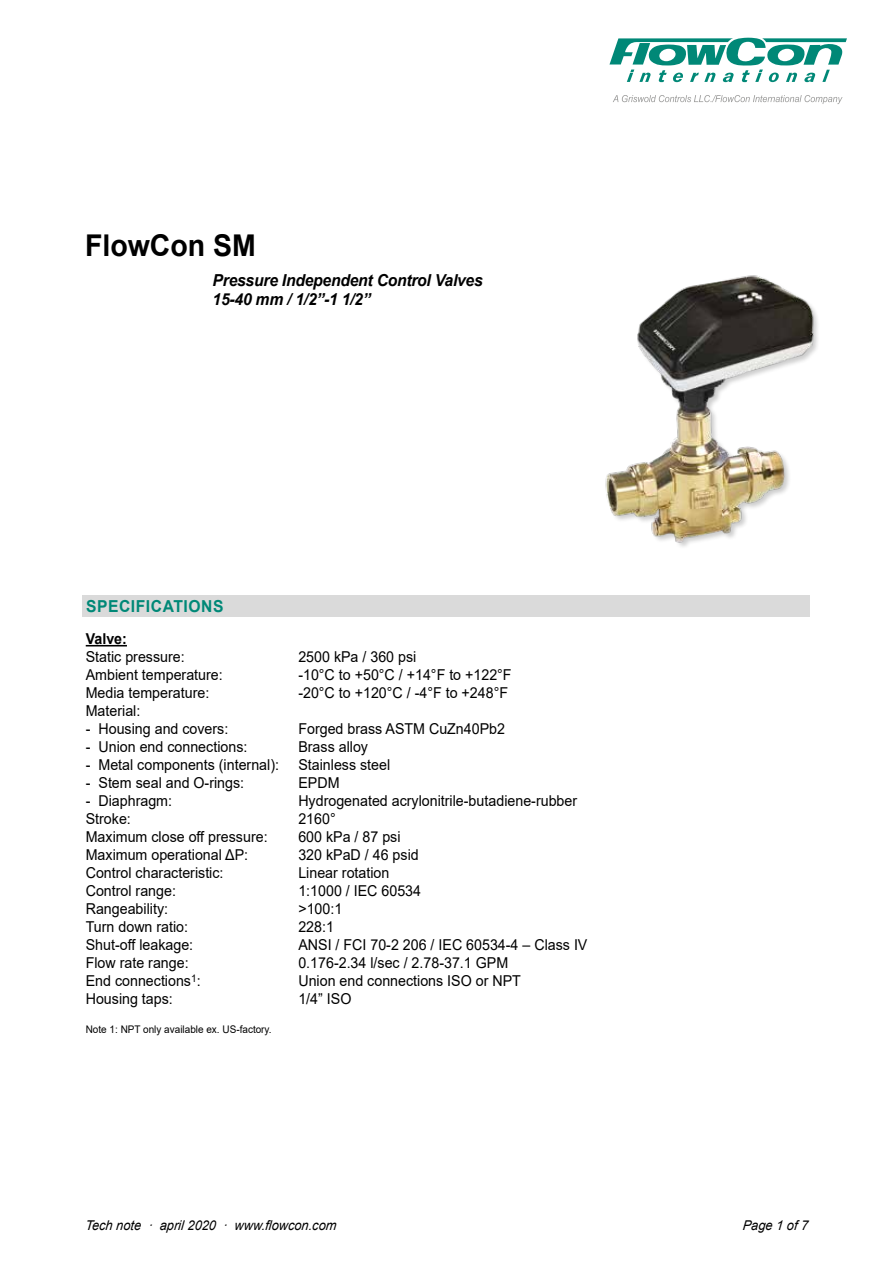
<style>
.page{position:relative;width:893px;height:1263px;background:#fff}
.page>*{position:absolute;margin:0;border:0;box-sizing:border-box;transform-origin:0 0}
.t1{font:700 30px "Arial";color:#000;scale:.95 1}
.t2{font:italic 700 16.5px/19.8px "Arial";letter-spacing:-.015em;color:#000;scale:.95 1}
.t3{font:700 16.5px "Arial";letter-spacing:.035em;color:#087;scale:.95 1}
.t4{font:15px "Arial";color:#000;scale:.95 1}
.t5{font:700 15px "Arial";color:#000;scale:.95 1}
.t6{font:italic 13.5px "Arial";color:#000;scale:.95 1}
.t7{font:10.5px "Arial";color:#000;scale:.95 1}
</style>
<div class="page">
<img style="left:605px;top:275px;width:213px;height:272px">
<svg style="left:609px;top:38px;width:238px;height:44px"></svg>
<svg style="left:613px;top:95px;width:229px;height:9px"></svg>
<div style="left:83px;top:595px;width:727px;height:22px;background:#dadada"></div>
<hr style="left:86px;top:645px;width:41px;height:1px;background:#000">
<h1 class="t1" style="left:85px;top:224px;width:181px">FlowCon SM</h1>
<p class="t2" style="left:213px;top:270px;width:286px">Pressure Independent Control Valves<br>15-40 mm / 1/2”-1 1/2”</p>
<p class="t3" style="left:86px;top:594px;width:146px">SPECIFICATIONS</p>
<p class="t5" style="left:86px;top:628px;width:45px">Valve:</p>
<p class="t4" style="left:86px;top:646px;width:106px">Static pressure:</p>
<p class="t4" style="left:298px;top:646px;width:126px">2500 kPa / 360 psi</p>
<p class="t4" style="left:86px;top:664px;width:146px">Ambient temperature:</p>
<p class="t4" style="left:298px;top:664px;width:226px">-10°C to +50°C / +14°F to +122°F</p>
<p class="t4" style="left:86px;top:682px;width:132px">Media temperature:</p>
<p class="t4" style="left:298px;top:682px;width:222px">-20°C to +120°C / -4°F to +248°F</p>
<p class="t4" style="left:86px;top:700px;width:59px">Material:</p>
<p class="t4" style="left:86px;top:718px;width:152px">- Housing and covers:</p>
<p class="t4" style="left:298px;top:718px;width:219px">Forged brass ASTM CuZn40Pb2</p>
<p class="t4" style="left:86px;top:736px;width:172px">- Union end connections:</p>
<p class="t4" style="left:298px;top:736px;width:75px">Brass alloy</p>
<p class="t4" style="left:86px;top:754px;width:205px">- Metal components (internal):</p>
<p class="t4" style="left:298px;top:754px;width:98px">Stainless steel</p>
<p class="t4" style="left:86px;top:772px;width:168px">- Stem seal and O-rings:</p>
<p class="t4" style="left:298px;top:772px;width:45px">EPDM</p>
<p class="t4" style="left:86px;top:790px;width:92px">- Diaphragm:</p>
<p class="t4" style="left:298px;top:790px;width:295px">Hydrogenated acrylonitrile-butadiene-rubber</p>
<p class="t4" style="left:86px;top:808px;width:49px">Stroke:</p>
<p class="t4" style="left:298px;top:808px;width:41px">2160°</p>
<p class="t4" style="left:86px;top:826px;width:193px">Maximum close off pressure:</p>
<p class="t4" style="left:298px;top:826px;width:109px">600 kPa / 87 psi</p>
<p class="t4" style="left:86px;top:844px;width:172px">Maximum operational ΔP:</p>
<p class="t4" style="left:298px;top:844px;width:128px">320 kPaD / 46 psid</p>
<p class="t4" style="left:86px;top:862px;width:147px">Control characteristic:</p>
<p class="t4" style="left:298px;top:862px;width:97px">Linear rotation</p>
<p class="t4" style="left:86px;top:880px;width:97px">Control range:</p>
<p class="t4" style="left:298px;top:880px;width:131px">1:1000 / IEC 60534</p>
<p class="t4" style="left:86px;top:898px;width:88px">Rangeability:</p>
<p class="t4" style="left:298px;top:898px;width:48px">&gt;100:1</p>
<p class="t4" style="left:86px;top:916px;width:109px">Turn down ratio:</p>
<p class="t4" style="left:298px;top:916px;width:39px">228:1</p>
<p class="t4" style="left:86px;top:934px;width:115px">Shut-off leakage:</p>
<p class="t4" style="left:298px;top:934px;width:306px">ANSI / FCI 70-2 206 / IEC 60534-4 – Class IV</p>
<p class="t4" style="left:86px;top:952px;width:110px">Flow rate range:</p>
<p class="t4" style="left:298px;top:952px;width:222px">0.176-2.34 l/sec / 2.78-37.1 GPM</p>
<p class="t4" style="left:86px;top:970px;width:122px">End connections<sup>1</sup>:</p>
<p class="t4" style="left:298px;top:970px;width:236px">Union end connections ISO or NPT</p>
<p class="t4" style="left:86px;top:988px;width:93px">Housing taps:</p>
<p class="t4" style="left:298px;top:988px;width:57px">1/4” ISO</p>
<p class="t7" style="left:86px;top:1022px;width:197px">Note 1: NPT only available ex. US-factory.</p>
<p class="t6" style="left:85px;top:1217px;width:268px">Tech note · april 2020 · www.flowcon.com</p>
<p class="t6" style="left:742px;top:1217px;width:71px">Page 1 of 7</p>
</div>
